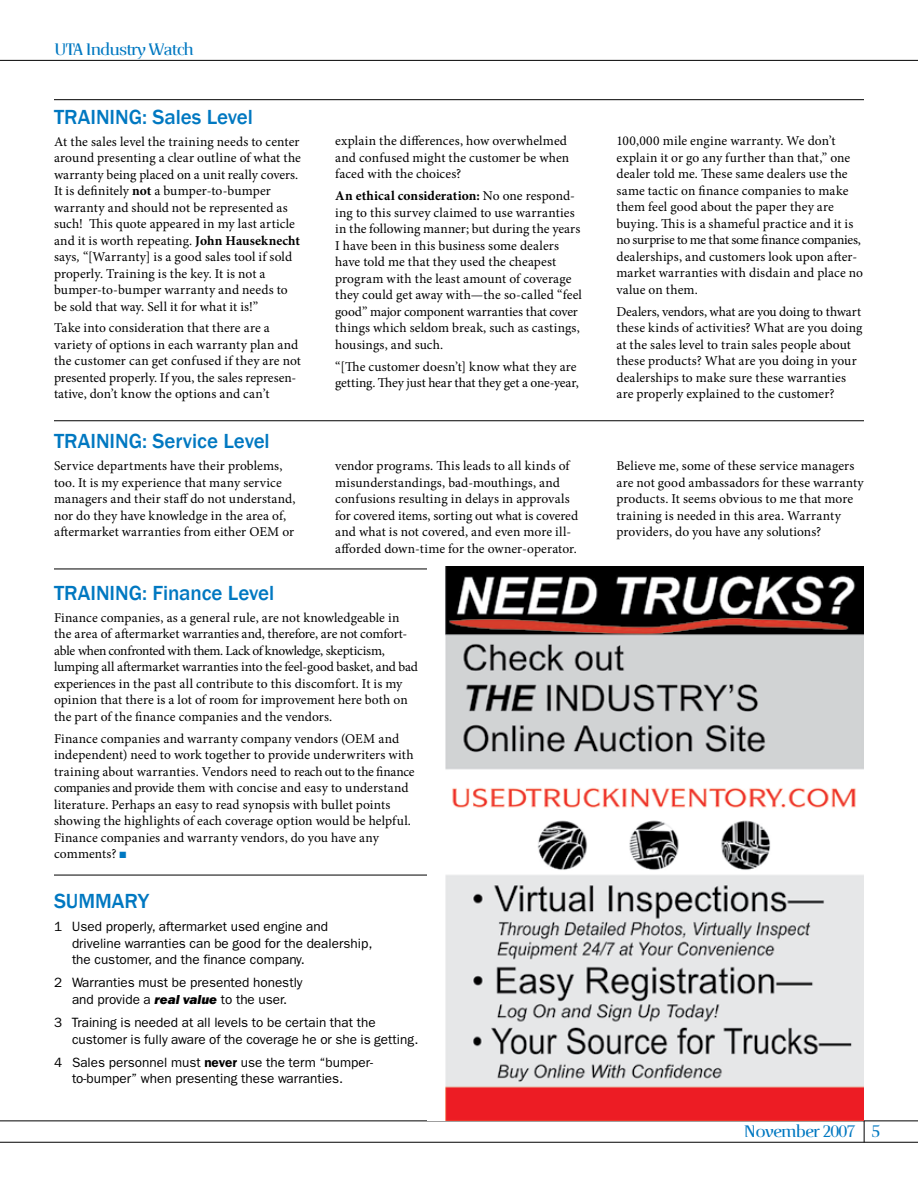
<style>
.page{position:relative;width:918px;height:1188px;background:#fff}
.page>*{position:absolute;margin:0;border:0;box-sizing:border-box;transform-origin:0 0}
.t1{font:500 21px "Franklin Gothic";color:#0078c1}
.t2{font:500 18px "Crane";letter-spacing:-.05em;color:#0078c1}
.t3{font:13.5px/16.5px "Minion Pro";letter-spacing:.005em;color:#000}
.t4{font:13.5px/16.5px "Franklin Gothic";color:#000}
.s1{font-weight:700}
.s2{font-style:italic}
.s3{color:#0078c1}
.s4{font-weight:800;font-style:italic}
.s5{font-weight:600}
</style>
<div class="page">
<hr style="left:0;top:60px;width:918px;height:1px;background:#000">
<hr style="left:0;top:1120px;width:918px;height:1px;background:#000">
<hr style="left:0;top:1142px;width:918px;height:1px;background:#000">
<svg style="left:864px;top:1121px;width:1px;height:21px"></svg>
<hr style="left:54px;top:875px;width:810px;height:1px;background:#000">
<hr style="left:54px;top:420px;width:810px;height:1px;background:#000">
<hr style="left:54px;top:569px;width:810px;height:1px;background:#000">
<div style="left:428px;top:557px;width:436px;height:563px;background:#fff"></div>
<img style="left:445px;top:567px;width:419px;height:553px">
<hr style="left:54px;top:99px;width:810px;height:1px;background:#000">
<h2 class="t2" style="left:54px;top:40px;width:142px">UTA Industry Watch</h2>
<h1 class="t1" style="left:54px;top:104px;width:22px">TRAINING</h1>
<h1 class="t1" style="left:142px;top:104px;width:112px">: Sales Level</h1>
<p class="t3" style="left:54px;top:133px;width:248px">At the sales level the training needs to center around presenting a clear outline of what the warranty being placed on a unit really covers.<br>It is definitely <span class="s1">not</span> a bumper-to-bumper warranty and should not be represented as such! This quote appeared in my last article and it is worth repeating. <span class="s1">John Hauseknecht </span>says<span class="s2">,</span> “[Warranty] is a good sales tool if sold properly. Training is the key. It is not a bumper-to-bumper warranty and needs to be sold that way. Sell it for what it is!”</p>
<p class="t3" style="left:54px;top:320px;width:249px">Take into consideration that there are a variety of options in each warranty plan and the customer can get confused if they are not presented properly. If you, the sales represen&shy;tative, don’t know the options and can’t</p>
<p class="t3" style="left:335px;top:133px;width:235px">explain the differences, how overwhelmed and confused might the customer be when faced with the choices?</p>
<p class="t3" style="left:335px;top:188px;width:248px"><span class="s1">An ethical consideration:</span> No one respond&shy;ing to this survey claimed to use warranties in the following manner; but during the years I have been in this business some dealers have told me that they used the cheapest program with the least amount of coverage they could get away with—the so-called “feel good” major component warranties that cover things which seldom break, such as castings, housings, and such.</p>
<p class="t3" style="left:335px;top:358px;width:245px">“[The customer doesn’t] know what they are getting. They just hear that they get a one-year,</p>
<h1 class="t1" style="left:54px;top:428px;width:22px">TRAINING</h1>
<h1 class="t1" style="left:142px;top:428px;width:129px">: Service Level</h1>
<p class="t3" style="left:54px;top:458px;width:243px">Service departments have their problems, too. It is my experience that many service managers and their staff do not understand, nor do they have knowledge in the area of, aftermarket warranties from either OEM or</p>
<p class="t3" style="left:335px;top:458px;width:244px">vendor programs. This leads to all kinds of misunderstandings, bad-mouthings, and confusions resulting in delays in approvals for covered items, sorting out what is covered and what is not covered, and even more ill&shy;afforded down-time for the owner-operator.</p>
<h1 class="t1" style="left:54px;top:580px;width:22px">TRAINING</h1>
<h1 class="t1" style="left:142px;top:580px;width:134px">: Finance Level</h1>
<p class="t3" style="left:54px;top:609px;width:366px">Finance companies, as a general rule, are not knowledgeable in the area of aftermarket warranties and, therefore, are not comfort&shy;able when confronted with them. Lack of knowledge, skepticism, lumping all aftermarket warranties into the feel-good basket, and bad experiences in the past all contribute to this discomfort. It is my opinion that there is a lot of room for improvement here both on the part of the finance companies and the vendors.</p>
<p class="t3" style="left:54px;top:730px;width:362px">Finance companies and warranty company vendors (OEM and independent) need to work together to provide underwriters with training about warranties. Vendors need to reach out to the finance companies and provide them with concise and easy to understand literature. Perhaps an easy to read synopsis with bullet points showing the highlights of each coverage option would be helpful.<br>Finance companies and warranty vendors, do you have any comments? <span class="s3">■</span></p>
<h1 class="t1" style="left:54px;top:888px;width:97px">SUMMARY</h1>
<p class="t4" style="left:72px;top:918px;width:302px;text-indent:-18px">1 Used properly, aftermarket used engine and driveline warranties can be good for the dealership, the customer, and the finance company.</p>
<p class="t4" style="left:54px;top:975px;width:250px;text-align:center">2 Warranties must be presented honestly and provide a <span class="s4">real value</span> to the user.</p>
<p class="t4" style="left:72px;top:1014px;width:348px;text-indent:-18px">3 Training is needed at all levels to be certain that the customer is fully aware of the coverage he or she is getting.</p>
<p class="t4" style="left:72px;top:1054px;width:303px;text-indent:-18px">4 Sales personnel must <span class="s5">never</span> use the term “bumper&shy;to-bumper” when presenting these warranties.</p>
<p class="t3" style="left:616px;top:133px;width:248px">100,000 mile engine warranty. We don’t explain it or go any further than that,” one dealer told me. These same dealers use the same tactic on finance companies to make them feel good about the paper they are buying. This is a shameful practice and it is no surprise to me that some finance companies, dealerships, and customers look upon after&shy;market warranties with disdain and place no value on them.</p>
<p class="t3" style="left:616px;top:303px;width:248px">Dealers, vendors, what are you doing to thwart these kinds of activities? What are you doing at the sales level to train sales people about these products? What are you doing in your dealerships to make sure these warranties are properly explained to the customer?</p>
<p class="t3" style="left:616px;top:458px;width:249px">Believe me, some of these service managers are not good ambassadors for these warranty products. It seems obvious to me that more training is needed in this area. Warranty providers, do you have any solutions?</p>
<h2 class="t2" style="left:744px;top:1123px;width:113px">November 2007</h2>
</div>
